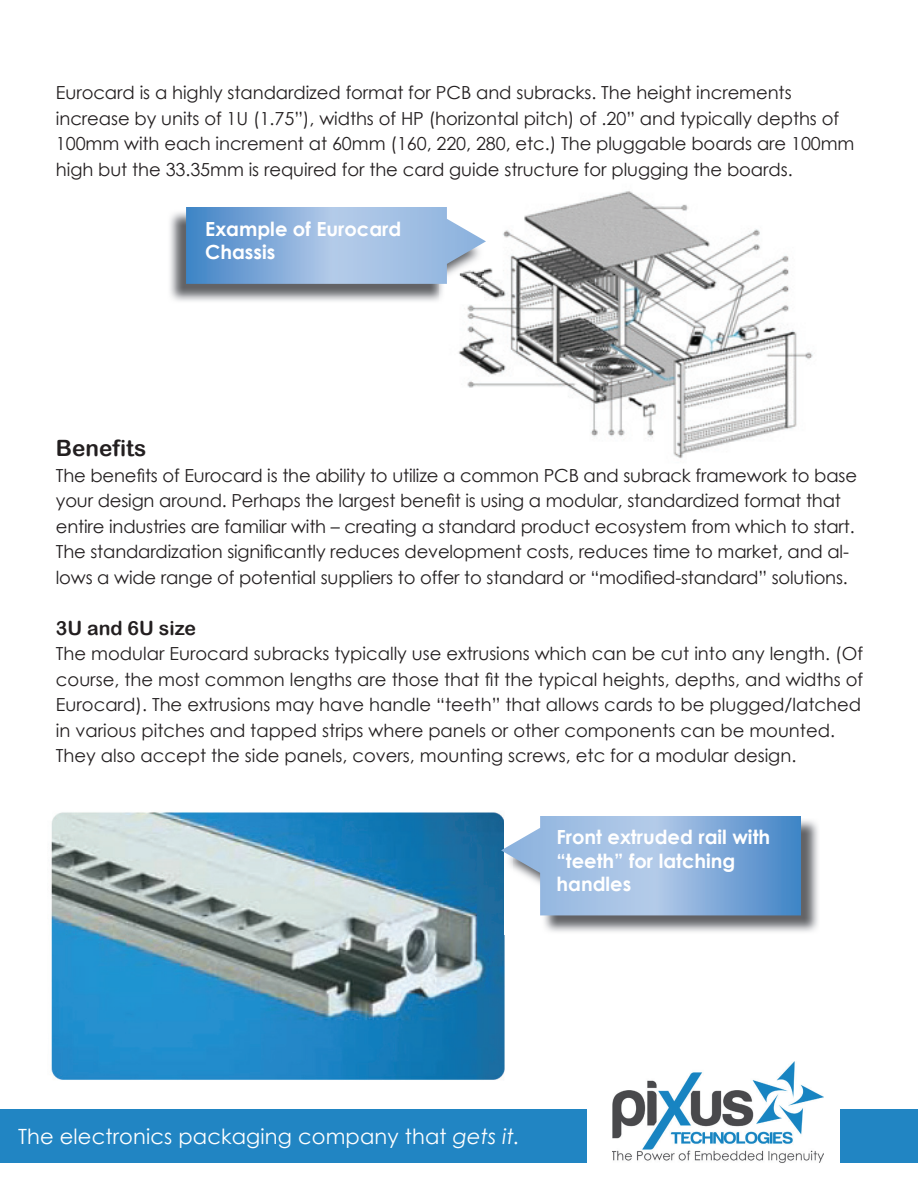
<style>
.page{position:relative;width:918px;height:1188px;background:#fff}
.page>*{position:absolute;margin:0;border:0;box-sizing:border-box;transform-origin:0 0}
.t1{font:22.5px "Arial Rounded MT Bold";color:#231f20}
.t2{font:21px "Century Gothic";letter-spacing:.005em;color:#fff}
.t3{font:700 19.5px/23.4px "Century Gothic";color:#fff}
.t4{font:19.5px "Arial Rounded MT Bold";color:#231f20}
.t5{font:18px/25.5px "Century Gothic";letter-spacing:-.005em;color:#231f20}
.s1{font-style:italic}
</style>
<div class="page">
<img style="left:51px;top:812px;width:454px;height:268px">
<img style="left:540px;top:820px;width:278px;height:112px">
<svg style="left:501px;top:816px;width:300px;height:99px"></svg>
<img style="left:458px;top:191px;width:355px;height:268px">
<img style="left:170px;top:212px;width:313px;height:91px">
<svg style="left:186px;top:207px;width:300px;height:77px"></svg>
<div style="left:0;top:1109px;width:586px;height:54px;background:#2185c3"></div>
<img style="left:612px;top:1061px;width:211px;height:102px">
<div style="left:840px;top:1109px;width:78px;height:54px;background:#2185c3"></div>
<p class="t5" style="left:56px;top:79px;width:800px">Eurocard is a highly standardized format for PCB and subracks. The height increments increase by units of 1U (1.75”), widths of HP (horizontal pitch) of .20” and typically depths of 100mm with each increment at 60mm (160, 220, 280, etc.) The pluggable boards are 100mm high but the 33.35mm is required for the card guide structure for plugging the boards.</p>
<p class="t3" style="left:205px;top:216px;width:198px">Example of Eurocard<br>Chassis</p>
<p class="t1" style="left:56px;top:435px;width:92px">Benefits</p>
<p class="t5" style="left:56px;top:462px;width:803px">The benefits of Eurocard is the ability to utilize a common PCB and subrack framework to base your design around. Perhaps the largest benefit is using a modular, standardized format that entire industries are familiar with – creating a standard product ecosystem from which to start.<br>The standardization significantly reduces development costs, reduces time to market, and al&shy;lows a wide range of potential suppliers to offer to standard or “modified-standard” solutions.</p>
<p class="t4" style="left:56px;top:616px;width:142px">3U and 6U size</p>
<p class="t5" style="left:56px;top:640px;width:809px">The modular Eurocard subracks typically use extrusions which can be cut into any length. (Of course, the most common lengths are those that fit the typical heights, depths, and widths of Eurocard). The extrusions may have handle “teeth” that allows cards to be plugged/latched in various pitches and tapped strips where panels or other components can be mounted.<br>They also accept the side panels, covers, mounting screws, etc for a modular design.</p>
<p class="t3" style="left:556px;top:825px;width:215px">Front extruded rail with “teeth” for latching handles</p>
<p class="t2" style="left:18px;top:1121px;width:503px">The electronics packaging company that <span class="s1">gets it.</span></p>
</div>
